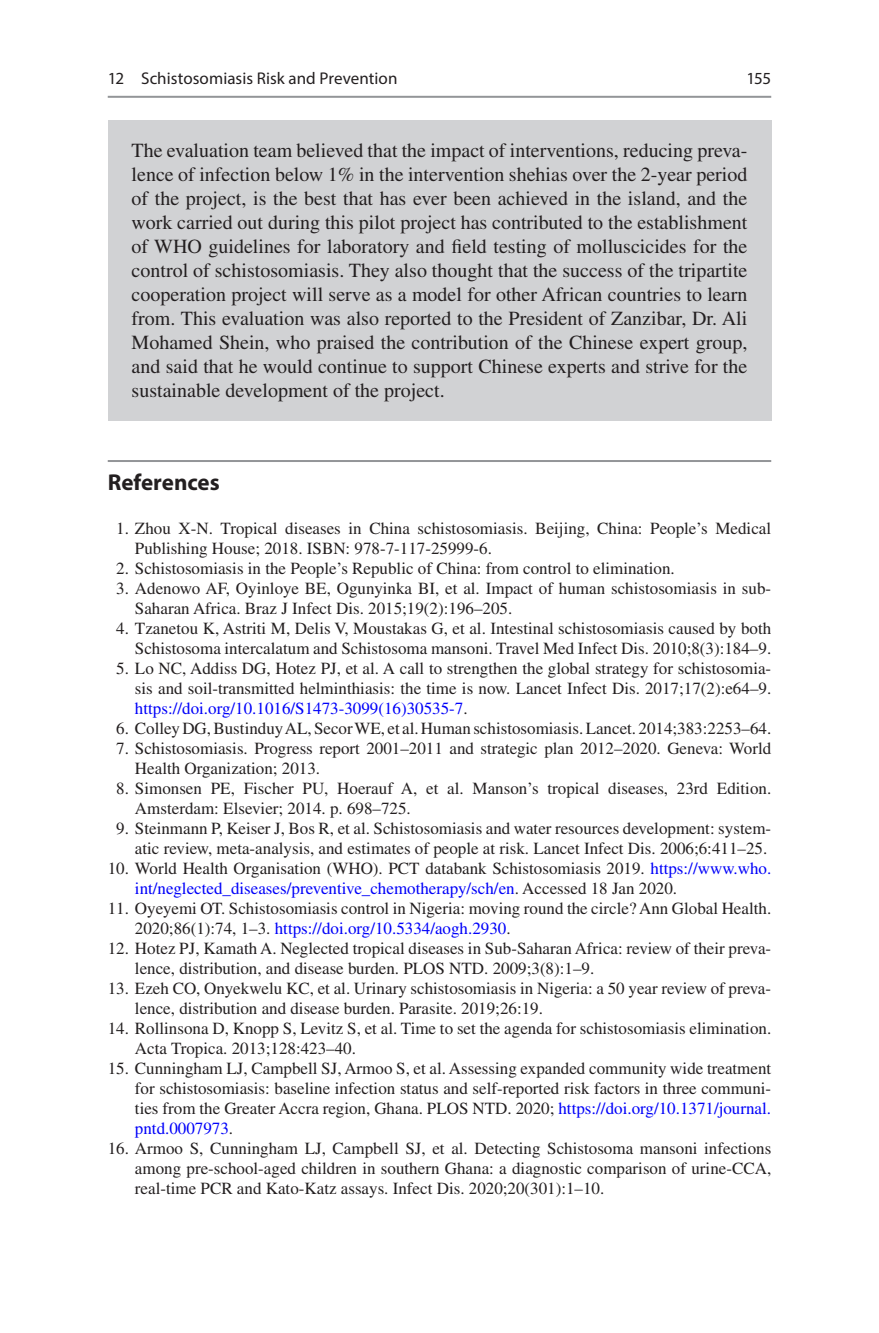
<style>
.page{position:relative;width:879px;height:1333px;background:#fff}
.page>*{position:absolute;margin:0;border:0;box-sizing:border-box;transform-origin:0 0}
.t1{font:700 23px "Myriad Pro";color:#231f20}
.t2{font:20px/24px "Times LT Std";color:#231f20;text-align:justify}
.t3{font:17px/20px "Times LT Std";color:#231f20}
.t4{font:17px "Myriad Pro";letter-spacing:.005em;color:#231f20}
.s1{color:#0000fa}
</style>
<div class="page">
<div style="left:108px;top:121px;width:663px;height:300px;background:#d1d2d4"></div>
<hr style="left:108px;top:460px;width:663px;height:2px;background:#939598">
<hr style="left:108px;top:96px;width:663px;height:2px;background:#939598">
<p class="t4" style="left:108px;top:68px;width:291px">12 Schistosomiasis Risk and Prevention</p>
<p class="t4" style="left:746px;top:68px;width:26px">155</p>
<p class="t2" style="left:132px;top:138px;width:617px">The evaluation team believed that the impact of interventions, reducing preva&shy;lence of infection below 1% in the intervention shehias over the 2-year period of the project, is the best that has ever been achieved in the island, and the work carried out during this pilot project has contributed to the establishment of WHO guidelines for laboratory and field testing of molluscicides for the control of schistosomiasis. They also thought that the success of the tripartite cooperation project will serve as a model for other African countries to learn from. This evaluation was also reported to the President of Zanzibar, Dr. Ali Mohamed Shein, who praised the contribution of the Chinese expert group, and said that he would continue to support Chinese experts and strive for the sustainable development of the project.</p>
<h1 class="t1" style="left:108px;top:467px;width:113px">References</h1>
<p class="t3" style="left:135px;top:518px;width:638px;text-indent:-19px">1. Zhou X-N. Tropical diseases in China schistosomiasis. Beijing, China: People’s Medical<br>Publishing House; 2018. ISBN: 978-7-117-25999-6.</p>
<p class="t3" style="left:116px;top:558px;width:560px">2. Schistosomiasis in the People’s Republic of China: from control to elimination.</p>
<p class="t3" style="left:135px;top:578px;width:638px;text-indent:-19px">3. Adenowo AF, Oyinloye BE, Ogunyinka BI, et al. Impact of human schistosomiasis in sub-<br>Saharan Africa. Braz J Infect Dis. 2015;19(2):196–205.</p>
<p class="t3" style="left:116px;top:618px;width:656px;text-align:right">4. Tzanetou K, Astriti M, Delis V, Moustakas G, et al. Intestinal schistosomiasis caused by both<br>Schistosoma intercalatum and Schistosoma mansoni. Travel Med Infect Dis. 2010;8(3):184–9.</p>
<p class="t3" style="left:135px;top:658px;width:638px;text-align:justify;text-indent:-19px">5. Lo NC, Addiss DG, Hotez PJ, et al. A call to strengthen the global strategy for schistosomia&shy;sis and soil-transmitted helminthiasis: the time is now. Lancet Infect Dis. 2017;17(2):e64–9. <span class="s1">https://doi.org/10.1016/S1473-3099(16)30535-7</span>.</p>
<p class="t3" style="left:116px;top:718px;width:656px">6. Colley DG, Bustinduy AL, Secor WE, et al. Human schistosomiasis. Lancet. 2014;383:2253–64.</p>
<p class="t3" style="left:135px;top:738px;width:638px;text-indent:-19px">7. Schistosomiasis. Progress report 2001–2011 and strategic plan 2012–2020. Geneva: World<br>Health Organization; 2013.</p>
<p class="t3" style="left:135px;top:778px;width:638px;text-indent:-19px">8. Simonsen PE, Fischer PU, Hoerauf A, et al. Manson’s tropical diseases, 23rd Edition.<br>Amsterdam: Elsevier; 2014. p. 698–725.</p>
<p class="t3" style="left:116px;top:818px;width:656px;text-align:right">9. Steinmann P, Keiser J, Bos R, et al. Schistosomiasis and water resources development: system&shy;atic review, meta-analysis, and estimates of people at risk. Lancet Infect Dis. 2006;6:411–25.</p>
<p class="t3" style="left:135px;top:858px;width:638px;text-indent:-27px">10. World Health Organisation (WHO). PCT databank Schistosomiasis 2019. <span class="s1">https://www.who. int/neglected_diseases/preventive_chemotherapy/sch/en</span>. Accessed 18 Jan 2020.</p>
<p class="t3" style="left:135px;top:898px;width:638px;text-indent:-27px">11. Oyeyemi OT. Schistosomiasis control in Nigeria: moving round the circle? Ann Global Health.<br>2020;86(1):74, 1–3. <span class="s1">https://doi.org/10.5334/aogh.2930</span>.</p>
<p class="t3" style="left:135px;top:938px;width:638px;text-indent:-27px">12. Hotez PJ, Kamath A. Neglected tropical diseases in Sub-Saharan Africa: review of their preva&shy;lence, distribution, and disease burden. PLOS NTD. 2009;3(8):1–9.</p>
<p class="t3" style="left:135px;top:978px;width:638px;text-indent:-27px">13. Ezeh CO, Onyekwelu KC, et al. Urinary schistosomiasis in Nigeria: a 50 year review of preva&shy;lence, distribution and disease burden. Parasite. 2019;26:19.</p>
<p class="t3" style="left:135px;top:1018px;width:638px;text-indent:-27px">14. Rollinsona D, Knopp S, Levitz S, et al. Time to set the agenda for schistosomiasis elimination.<br>Acta Tropica. 2013;128:423–40.</p>
<p class="t3" style="left:135px;top:1058px;width:638px;text-align:justify;text-indent:-27px">15. Cunningham LJ, Campbell SJ, Armoo S, et al. Assessing expanded community wide treatment for schistosomiasis: baseline infection status and self-reported risk factors in three communi&shy;ties from the Greater Accra region, Ghana. PLOS NTD. 2020; <span class="s1">https://doi.org/10.1371/journal. pntd.0007973</span>.</p>
<p class="t3" style="left:135px;top:1138px;width:638px;text-align:justify;text-indent:-27px">16. Armoo S, Cunningham LJ, Campbell SJ, et al. Detecting Schistosoma mansoni infections among pre-school-aged children in southern Ghana: a diagnostic comparison of urine-CCA, real-time PCR and Kato-Katz assays. Infect Dis. 2020;20(301):1–10.</p>
</div>
